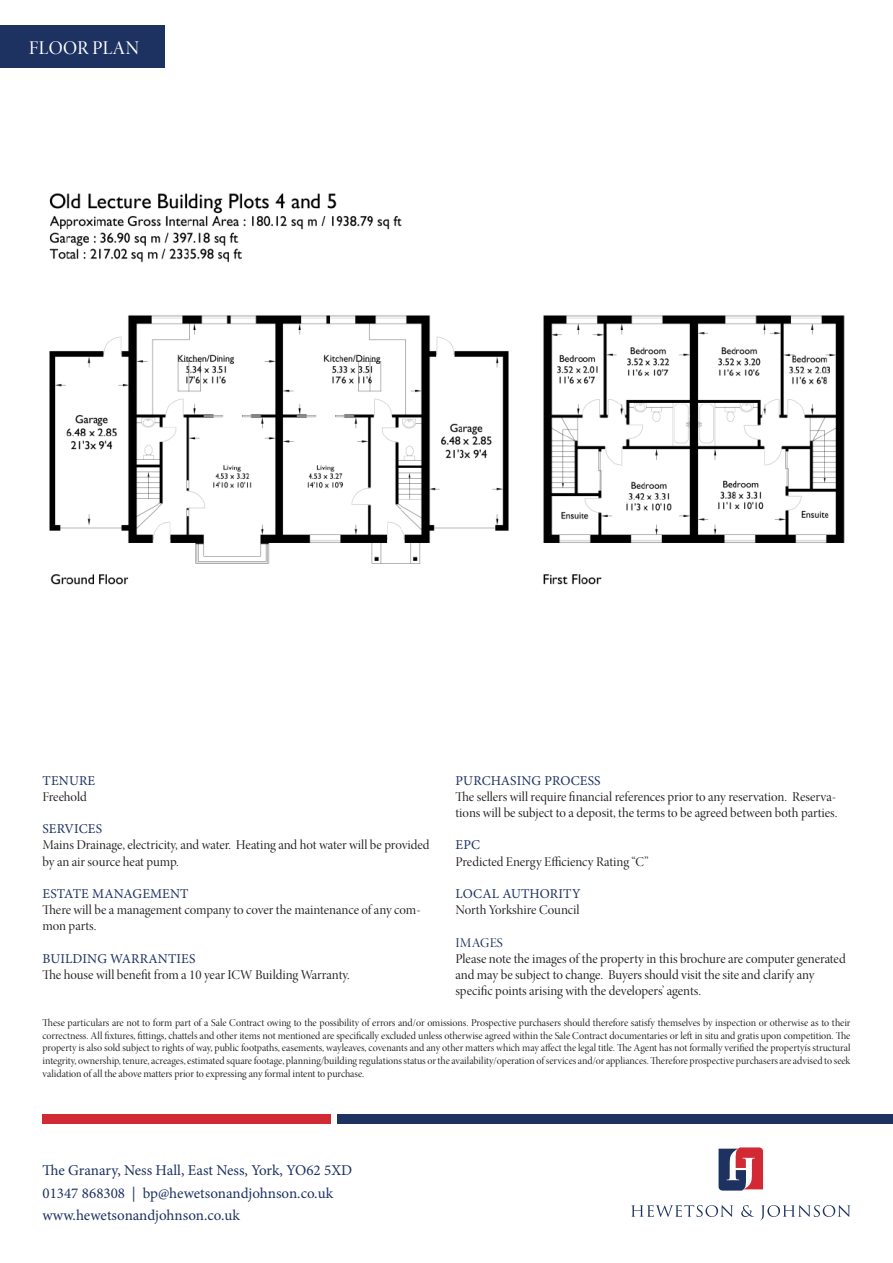
<style>
.page{position:relative;width:893px;height:1263px;background:#fff}
.page>*{position:absolute;margin:0;border:0;box-sizing:border-box;transform-origin:0 0}
.t1{font:19.5px "Minion Pro Disp";letter-spacing:.01em;color:#fff}
.t2{font:15px "Minion Pro";color:#1d3261}
.t3{font:13.5px/16.2px "Minion Pro Disp";letter-spacing:-.005em;color:#231f20}
.t4{font:13.5px "Minion Pro";letter-spacing:.01em;color:#1d3261}
.t5{font:13.5px "Minion Pro Disp";letter-spacing:.01em;color:#1d3261}
.t6{font:10.5px/12.6px "Minion Pro Disp";letter-spacing:-.01em;color:#231f20;text-align:justify}
</style>
<div class="page">
<img style="left:49px;top:193px;width:796px;height:392px">
<div style="left:0;top:26px;width:165px;height:42px;background:#1d3261"></div>
<svg style="left:631px;top:1205px;width:102px;height:12px"></svg>
<svg style="left:741px;top:1205px;width:13px;height:12px"></svg>
<svg style="left:760px;top:1205px;width:90px;height:15px"></svg>
<svg style="left:719px;top:1147px;width:44px;height:43px"></svg>
<div style="left:337px;top:1114px;width:556px;height:9px;background:#1d3261"></div>
<div style="left:43px;top:1114px;width:288px;height:9px;background:#d22a34"></div>
<p class="t1" style="left:29px;top:36px;width:112px">FLOOR PLAN</p>
<p class="t4" style="left:43px;top:771px;width:54px">TENURE</p>
<p class="t3" style="left:43px;top:788px;width:46px">Freehold</p>
<p class="t4" style="left:43px;top:820px;width:61px">SERVICES</p>
<p class="t3" style="left:43px;top:837px;width:389px">Mains Drainage, electricity, and water. Heating and hot water will be provided by an air source heat pump.</p>
<p class="t4" style="left:43px;top:884px;width:148px">ESTATE MANAGEMENT</p>
<p class="t3" style="left:43px;top:902px;width:380px">There will be a management company to cover the maintenance of any com&shy;mon parts.</p>
<p class="t4" style="left:43px;top:949px;width:154px">BUILDING WARRANTIES</p>
<p class="t3" style="left:43px;top:967px;width:309px">The house will benefit from a 10 year ICW Building Warranty.</p>
<p class="t4" style="left:456px;top:771px;width:147px">PURCHASING PROCESS</p>
<p class="t3" style="left:455px;top:788px;width:383px">The sellers will require financial references prior to any reservation. Reserva&shy;tions will be subject to a deposit, the terms to be agreed between both parties.</p>
<p class="t4" style="left:456px;top:836px;width:26px">EPC</p>
<p class="t3" style="left:455px;top:853px;width:195px">Predicted Energy Efficiency Rating “C”</p>
<p class="t4" style="left:456px;top:884px;width:127px">LOCAL AUTHORITY</p>
<p class="t3" style="left:455px;top:902px;width:126px">North Yorkshire Council</p>
<p class="t5" style="left:456px;top:934px;width:49px">IMAGES</p>
<p class="t3" style="left:455px;top:950px;width:392px">Please note the images of the property in this brochure are computer generated and may be subject to change. Buyers should visit the site and clarify any specific points arising with the developers’ agents.</p>
<p class="t6" style="left:43px;top:1017px;width:809px">These particulars are not to form part of a Sale Contract owing to the possibility of errors and/or omissions. Prospective purchasers should therefore satisfy themselves by inspection or otherwise as to their correctness. All fixtures, fittings, chattels and other items not mentioned are specifically excluded unless otherwise agreed within the Sale Contract documentaries or left in situ and gratis upon competition. The property is also sold subject to rights of way, public footpaths, easements, wayleaves, covenants and any other matters which may affect the legal title. The Agent has not formally verified the propertyís structural integrity, ownership, tenure, acreages, estimated square footage, planning/building regulations status or the availability/operation of services and/or appliances. Therefore prospective purchasers are advised to seek validation of all the above matters prior to expressing any formal intent to purchase.</p>
<p class="t2" style="left:43px;top:1160px;width:311px">The Granary, Ness Hall, East Ness, York, YO62 5XD</p>
<p class="t2" style="left:43px;top:1183px;width:292px">01347 868308 | bp@hewetsonandjohnson.co.uk</p>
<p class="t2" style="left:43px;top:1205px;width:199px">www.hewetsonandjohnson.co.uk</p>
</div>
